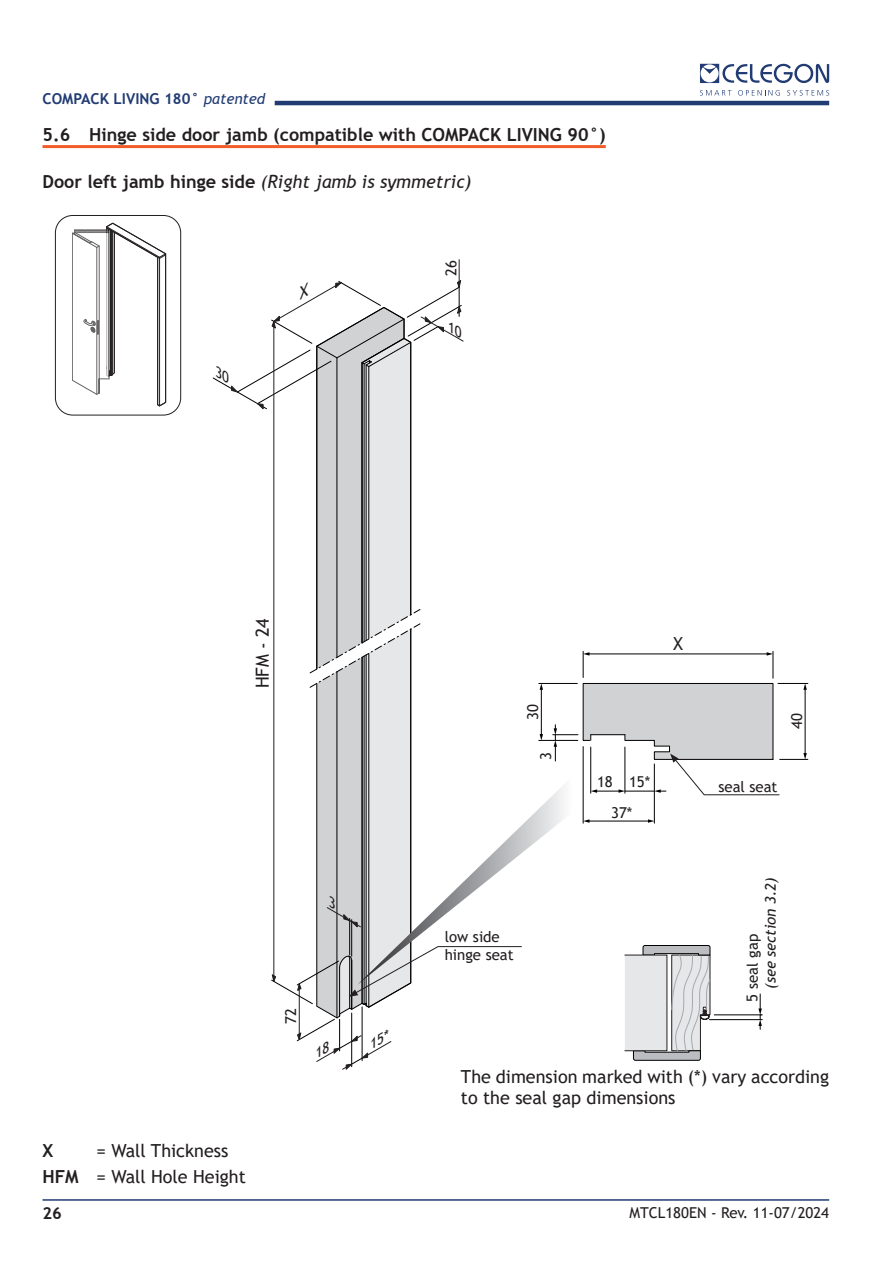
<style>
.page{position:relative;width:893px;height:1263px;background:#fff}
.page>*{position:absolute;margin:0;border:0;box-sizing:border-box;transform-origin:0 0}
.Corpo_testo{font:18px/21.6px "Trebuchet MS";color:#231f20}
.Sottotitolo_EN{font:700 18px "Trebuchet MS";color:#231f20}
.Corpo_testo-2{font:italic 18px "Trebuchet MS";color:#231f20}
.Rientro{font:18px "Trebuchet MS";color:#231f20}
.Rientro-2{font:700 18px "Trebuchet MS";color:#231f20}
.t1{font:700 16.5px "Trebuchet MS";color:#231f20}
.Testo_disegno{font:15px "Trebuchet MS";color:#231f20}
.t2{font:700 15px "Trebuchet MS";color:#213b73}
.Testo_disegno-2{font:italic 15px "Trebuchet MS";color:#231f20}
.s1{font-weight:400;font-style:italic}
.s2{font-weight:700;font-style:normal}
.s3{font-weight:700}
</style>
<div class="page">
<hr style="left:43px;top:1199px;width:786px;height:2px;background:#213b73">
<hr style="left:275px;top:101px;width:554px;height:4px;background:#213b73">
<svg style="left:700px;top:90px;width:32px;height:6px"></svg>
<svg style="left:738px;top:90px;width:42px;height:6px"></svg>
<svg style="left:787px;top:90px;width:42px;height:6px"></svg>
<svg style="left:700px;top:64px;width:129px;height:19px"></svg>
<svg style="left:72px;top:223px;width:94px;height:183px"></svg>
<div style="left:55px;top:215px;width:126px;height:200px;border:1px solid #231f20;border-radius:17px"></div>
<hr style="left:43px;top:145px;width:563px;height:3px;background:#f15c29">
<svg style="left:213px;top:260px;width:595px;height:810px"></svg>
<p class="t2" style="left:43px;top:89px;width:224px">COMPACK LIVING 180° <span class="s1">patented</span></p>
<p class="Sottotitolo_EN" style="left:43px;top:123px;width:565px">5.6 Hinge side door jamb (compatible with COMPACK LIVING 90°)</p>
<p class="Corpo_testo-2" style="left:43px;top:171px;width:430px"><span class="s2">Door left jamb hinge side</span> (Right jamb is symmetric)</p>
<p class="Corpo_testo" style="left:252px;top:688px;width:72px;rotate:-90deg">HFM - 24</p>
<p class="Testo_disegno" style="left:281px;top:1023px;width:17px;rotate:-90deg">72</p>
<p class="Rientro-2" style="left:43px;top:1139px;width:12px">X</p>
<p class="Rientro" style="left:97px;top:1139px;width:133px">= Wall Thickness</p>
<p class="Rientro" style="left:43px;top:1165px;width:205px"><span class="s3">HFM</span> = Wall Hole Height</p>
<p class="t1" style="left:43px;top:1203px;width:21px">26</p>
<p class="Testo_disegno" style="left:442px;top:276px;width:17px;rotate:-90deg">26</p>
<p class="Testo_disegno" style="left:523px;top:720px;width:17px;rotate:-90deg">30</p>
<p class="Testo_disegno" style="left:536px;top:760px;width:9px;rotate:-90deg">3</p>
<p class="Testo_disegno" style="left:445px;top:927px;width:57px">low side</p>
<p class="Testo_disegno" style="left:445px;top:945px;width:70px">hinge seat</p>
<p class="Corpo_testo" style="left:673px;top:633px;width:12px">X</p>
<p class="Testo_disegno" style="left:597px;top:772px;width:55px">18 15*</p>
<p class="Testo_disegno" style="left:611px;top:803px;width:23px">37*</p>
<p class="Testo_disegno" style="left:787px;top:729px;width:17px;rotate:-90deg">40</p>
<p class="Testo_disegno" style="left:718px;top:777px;width:61px">seal seat</p>
<p class="Testo_disegno-2" style="left:761px;top:989px;width:113px;rotate:-90deg">(see section 3.2)</p>
<p class="Testo_disegno" style="left:743px;top:1002px;width:70px;rotate:-90deg">5 seal gap</p>
<p class="Corpo_testo" style="left:461px;top:1065px;width:370px">The dimension marked with (*) vary according to the seal gap dimensions</p>
<p class="Testo_disegno" style="left:629px;top:1203px;width:201px">MTCL180EN - Rev. 11-07/2024</p>
</div>
